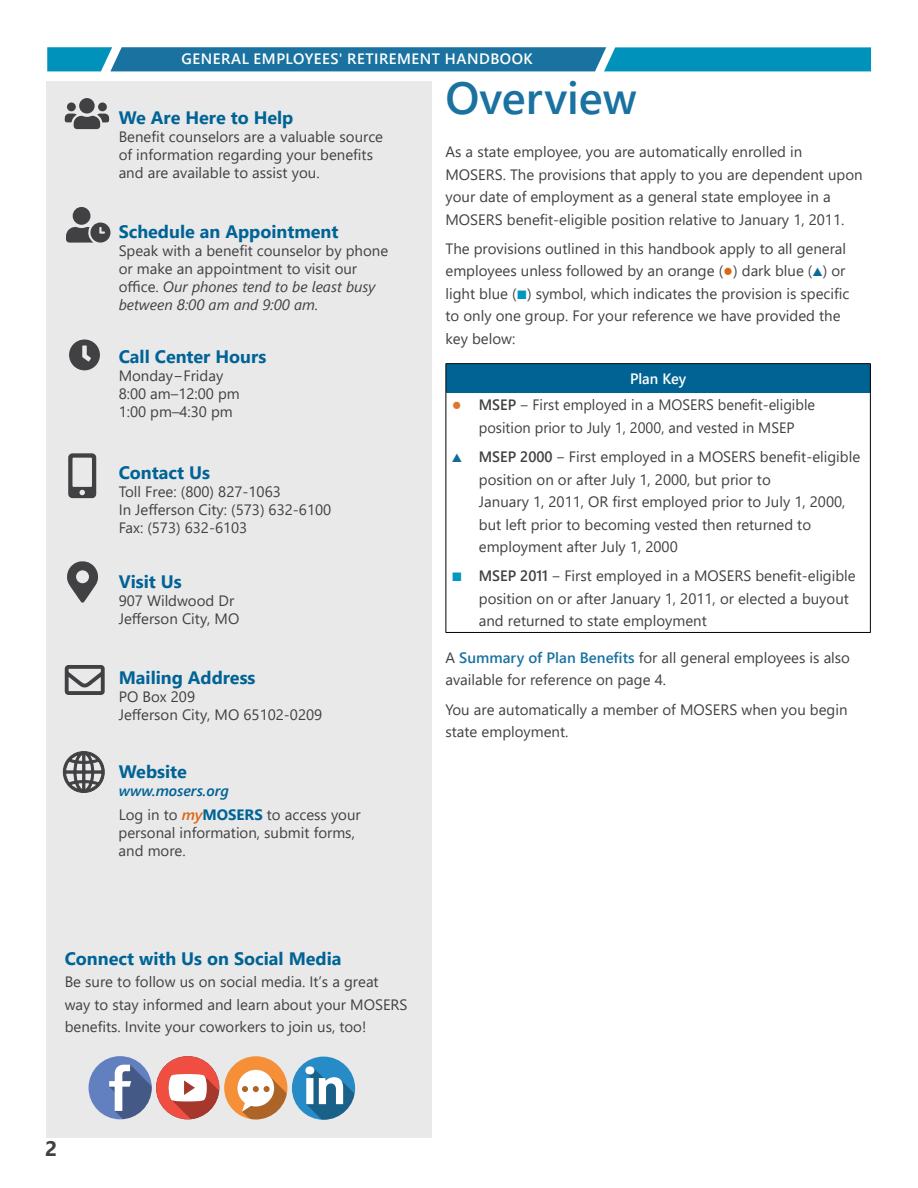
<style>
.page{position:relative;width:918px;height:1188px;background:#fff}
.page>*{position:absolute;margin:0;border:0;box-sizing:border-box;transform-origin:0 0}
.t1{font:600 45px "Segoe UI";color:#1a72a0}
.t2{font:700 21px "Segoe UI";color:#414042}
.t3{font:700 18px "Segoe UI";color:#006395}
.t4{font:15px/22.5px "Segoe UI";color:#414042}
.t5{font:600 15px "Segoe UI";letter-spacing:.035em;color:#fff}
.s1{font-style:italic}
.s2{font-weight:600;font-style:italic;color:#006395}
.s3{font-weight:600;font-style:italic;color:#d61}
.s4{font-weight:700;color:#006395}
.s5{font-size:16.5px;color:#d61}
.s6{font-size:12px;color:#0e6c9b}
.s7{font-size:12px;color:#0098c0}
.s8{font-size:16.5px;color:#e07529}
.s9{font-weight:600}
.s10{font-weight:600;color:#1a72a0}
</style>
<div class="page">
<svg style="left:47px;top:47px;width:825px;height:24px;background:#1883ad"></svg>
<div style="left:47px;top:82px;width:385px;height:1056px;background:#e9e9ea"></div>
<svg style="left:65px;top:98px;width:44px;height:31px"></svg>
<div style="left:98px;top:102px;width:9px;height:9px;background:#414042;border-radius:50%"></div>
<div style="left:67px;top:102px;width:9px;height:9px;background:#414042;border-radius:50%"></div>
<div style="left:73px;top:207px;width:18px;height:18px;background:#414042;border-radius:50%"></div>
<svg style="left:66px;top:222px;width:45px;height:21px"></svg>
<svg style="left:69px;top:339px;width:31px;height:31px"></svg>
<svg style="left:68px;top:453px;width:28px;height:45px"></svg>
<svg style="left:67px;top:561px;width:31px;height:42px"></svg>
<svg style="left:65px;top:665px;width:40px;height:30px"></svg>
<div style="left:446px;top:364px;width:424px;height:28px;background:#006394"></div>
<hr style="left:446px;top:363px;width:425px;height:1px;background:#000">
<svg style="left:446px;top:364px;width:1px;height:28px"></svg>
<svg style="left:870px;top:364px;width:1px;height:28px"></svg>
<hr style="left:446px;top:392px;width:1px;height:240px;background:#000">
<hr style="left:870px;top:392px;width:1px;height:240px;background:#000">
<hr style="left:446px;top:632px;width:425px;height:1px;background:#000">
<svg style="left:63px;top:751px;width:42px;height:42px"></svg>
<div style="left:292px;top:1057px;width:63px;height:63px;background:#268bc6;border-radius:50%"></div>
<svg style="left:305px;top:1066px;width:50px;height:54px"></svg>
<div style="left:224px;top:1056px;width:63px;height:63px;background:#f69038;border-radius:50%"></div>
<div style="left:156px;top:1056px;width:63px;height:63px;background:#ef4e41;border-radius:50%"></div>
<svg style="left:169px;top:1074px;width:50px;height:45px"></svg>
<div style="left:89px;top:1056px;width:63px;height:63px;background:#6280c0;border-radius:50%"></div>
<svg style="left:109px;top:1064px;width:43px;height:55px"></svg>
<svg style="left:237px;top:1070px;width:50px;height:49px"></svg>
<p class="t5" style="left:182px;top:44px;width:353px">GENERAL EMPLOYEES' RETIREMENT HANDBOOK</p>
<p class="t3" style="left:119px;top:100px;width:176px">We Are Here to Help</p>
<p class="t4" style="left:119px;top:126px;width:266px;line-height:18px">Benefit counselors are a valuable source of information regarding your benefits and are available to assist you.</p>
<p class="t3" style="left:119px;top:214px;width:221px">Schedule an Appointment</p>
<p class="t4" style="left:119px;top:240px;width:271px;line-height:18px">Speak with a benefit counselor by phone or make an appointment to visit our office. <span class="s1">Our phones tend to be least busy between 8:00 am and 9:00 am.</span></p>
<p class="t3" style="left:119px;top:339px;width:149px">Call Center Hours</p>
<p class="t4" style="left:119px;top:365px;width:123px;line-height:18px">Monday−Friday<br>8:00 am–12:00 pm<br>1:00 pm–4:30 pm</p>
<p class="t3" style="left:119px;top:455px;width:93px">Contact Us</p>
<p class="t4" style="left:119px;top:481px;width:214px;line-height:18px">Toll Free: (800) 827-1063<br>In Jefferson City: (573) 632-6100<br>Fax: (573) 632-6103</p>
<p class="t3" style="left:119px;top:565px;width:65px">Visit Us</p>
<p class="t4" style="left:119px;top:590px;width:122px;line-height:18px">907 Wildwood Dr<br>Jefferson City, MO</p>
<p class="t3" style="left:119px;top:661px;width:138px">Mailing Address</p>
<p class="t4" style="left:119px;top:686px;width:205px;line-height:18px">PO Box 209<br>Jefferson City, MO 65102-0209</p>
<p class="t3" style="left:119px;top:754px;width:70px">Website</p>
<p class="t4" style="left:119px;top:777px;width:244px;line-height:24.8px"><span class="s2">www.mosers.org<br></span>Log in to <span class="s3">my</span><span class="s4">MOSERS</span> to access your</p>
<p class="t4" style="left:119px;top:823px;width:238px;line-height:18px">personal information, submit forms, and more.</p>
<p class="t3" style="left:65px;top:941px;width:278px">Connect with Us on Social Media</p>
<p class="t4" style="left:65px;top:969px;width:344px">Be sure to follow us on social media. It’s a great way to stay informed and learn about your MOSERS benefits. Invite your coworkers to join us, too!</p>
<h1 class="t1" style="left:446px;top:56px;width:193px">Overview</h1>
<p class="t4" style="left:446px;top:139px;width:419px">As a state employee, you are automatically enrolled in MOSERS. The provisions that apply to you are dependent upon your date of employment as a general state employee in a MOSERS benefit-eligible position relative to January 1, 2011.</p>
<p class="t4" style="left:445px;top:236px;width:405px">The provisions outlined in this handbook apply to all general employees unless followed by an orange (<span class="s5">●</span>) dark blue (<span class="s6">▲</span>) or light blue (<span class="s7">■</span>) symbol, which indicates the provision is specific to only one group. For your reference we have provided the key below:</p>
<p class="t5" style="left:630px;top:364px;width:58px">Plan Key</p>
<p class="t4" style="left:452px;top:393px;width:365px;text-align:center"><span class="s8">●</span> <span class="s9">MSEP</span> <span class="s1">‒</span> First employed in a MOSERS benefit-eligible position prior to July 1, 2000, and vested in MSEP</p>
<p class="t4" style="left:479px;top:444px;width:383px;text-indent:-27px"><span class="s6">▲</span> <span class="s9">MSEP 2000</span> <span class="s1">‒</span> First employed in a MOSERS benefit-eligible position on or after July 1, 2000, but prior to<br>January 1, 2011, OR first employed prior to July 1, 2000, but left prior to becoming vested then returned to employment after July 1, 2000</p>
<p class="t4" style="left:479px;top:564px;width:378px;text-indent:-27px"><span class="s7">■</span> <span class="s9">MSEP 2011</span> ‒ First employed in a MOSERS benefit-eligible position on or after January 1, 2011, or elected a buyout and returned to state employment</p>
<p class="t4" style="left:445px;top:645px;width:406px">A <span class="s10">Summary of Plan Benefits</span> for all general employees is also available for reference on page 4.</p>
<p class="t4" style="left:445px;top:697px;width:404px">You are automatically a member of MOSERS when you begin state employment.</p>
<h2 class="t2" style="left:45px;top:1129px;width:14px">2</h2>
</div>
